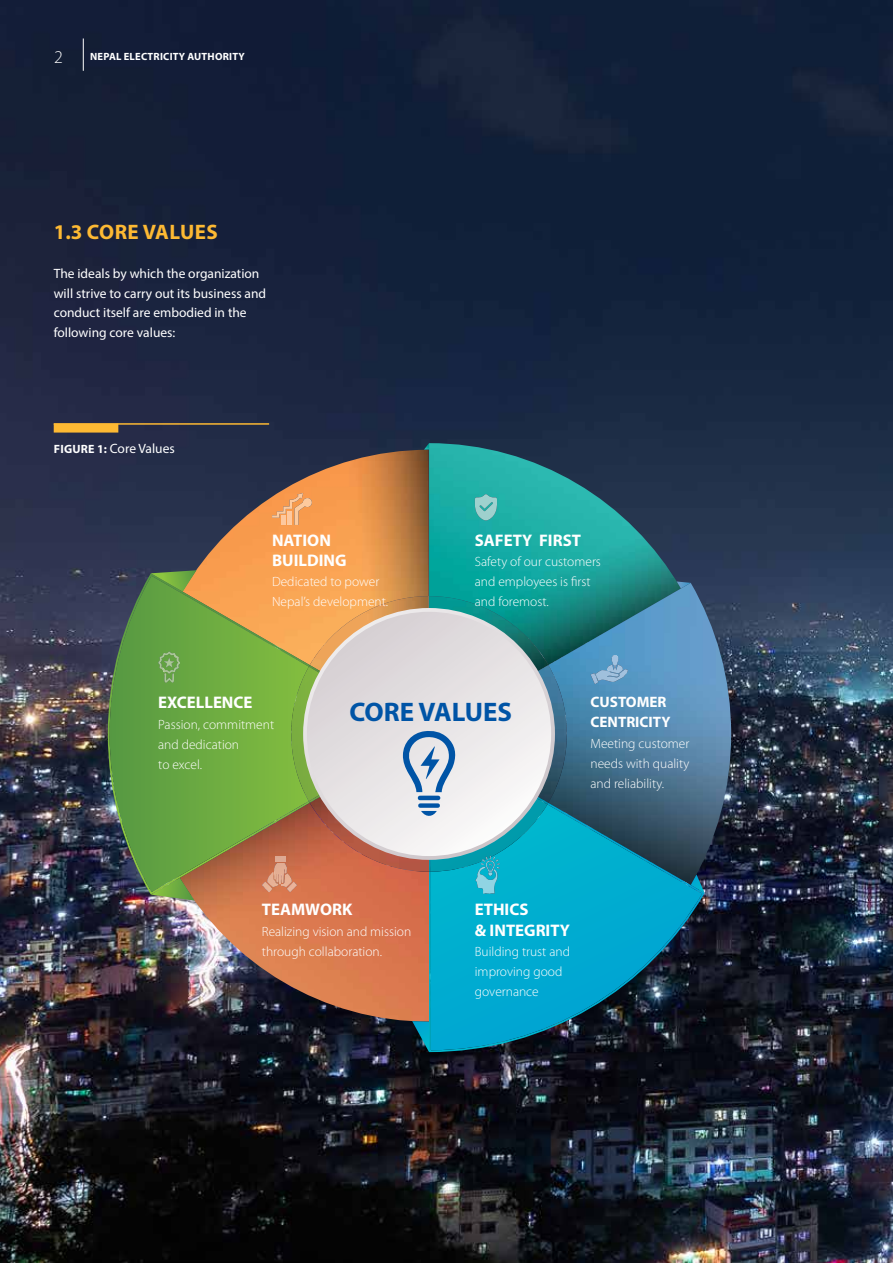
<style>
.page{position:relative;width:893px;height:1263px;background:#fff}
.page>*{position:absolute;margin:0;border:0;box-sizing:border-box;transform-origin:0 0}
.t1{font:700 26.85px "Myriad Pro";color:#0054a6}
.t2{font:700 21px "Myriad Pro";letter-spacing:.02em;color:#fdb933}
.t3{font:300 18px "Myriad Pro";color:#fff}
.t4{font:700 16.8px/20.1px "Myriad Pro";color:#fff}
.t5{font:700 15.15px/20.1px "Myriad Pro";color:#fff}
.t6{font:300 13.5px/20.1px "Myriad Pro";color:#fff}
.t7{font:13.5px/19.5px "Myriad Pro";color:#fff}
.t8{font:700 10.5px "Myriad Pro";letter-spacing:.02em;color:#fff}
.s1{font-weight:700;font-size:12px}
</style>
<div class="page">
<img style="left:0;top:0;width:893px;height:1263px">
<img style="left:182px;top:450px;width:247px;height:146px">
<img style="left:180px;top:872px;width:249px;height:150px">
<img style="left:429px;top:443px;width:252px;height:153px">
<svg style="left:424px;top:443px;width:5px;height:7px"></svg>
<svg style="left:108px;top:573px;width:202px;height:321px;background:#8e6a51"></svg>
<svg style="left:110px;top:576px;width:199px;height:316px;background:#7d9a45"></svg>
<svg style="left:151px;top:570px;width:45px;height:22px"></svg>
<svg style="left:151px;top:878px;width:43px;height:22px"></svg>
<img style="left:548px;top:583px;width:183px;height:302px">
<svg style="left:677px;top:581px;width:14px;height:7px"></svg>
<svg style="left:429px;top:803px;width:276px;height:249px;background:#144251"></svg>
<svg style="left:431px;top:804px;width:271px;height:246px;background:#0983a1"></svg>
<svg style="left:412px;top:1021px;width:17px;height:31px"></svg>
<svg style="left:691px;top:874px;width:14px;height:19px"></svg>
<img style="left:457px;top:596px;width:91px;height:276px">
<img style="left:309px;top:665px;width:258px;height:138px">
<img style="left:291px;top:667px;width:19px;height:134px">
<img style="left:457px;top:780px;width:90px;height:92px">
<svg style="left:303px;top:608px;width:252px;height:252px;background:#cfcfd1"></svg>
<div style="left:307px;top:612px;width:244px;height:244px;background:linear-gradient(to bottom,#ded9dc,#fdfdfc);border-radius:122px"></div>
<svg style="left:310px;top:596px;width:147px;height:276px;background:#d4c6bf"></svg>
<img style="left:475px;top:494px;width:22px;height:26px">
<img style="left:595px;top:669px;width:33px;height:13px">
<img style="left:607px;top:655px;width:16px;height:18px">
<svg style="left:590px;top:673px;width:8px;height:11px"></svg>
<img style="left:274px;top:863px;width:13px;height:21px">
<img style="left:267px;top:872px;width:11px;height:15px">
<img style="left:281px;top:873px;width:11px;height:14px">
<svg style="left:287px;top:882px;width:10px;height:10px"></svg>
<svg style="left:262px;top:882px;width:10px;height:10px"></svg>
<svg style="left:275px;top:857px;width:11px;height:5px"></svg>
<svg style="left:475px;top:856px;width:25px;height:37px"></svg>
<img style="left:294px;top:498px;width:18px;height:27px">
<img style="left:272px;top:493px;width:31px;height:25px">
<img style="left:288px;top:511px;width:4px;height:14px">
<svg style="left:282px;top:516px;width:4px;height:9px"></svg>
<svg style="left:158px;top:652px;width:22px;height:30px"></svg>
<div style="left:54px;top:424px;width:64px;height:9px;background:#fdb933"></div>
<hr style="left:54px;top:423px;width:215px;height:2px;background:#fdb933">
<hr style="left:83px;top:38px;width:1px;height:33px;background:#fff">
<h3 class="t3" style="left:54px;top:47px;width:10px">2</h3>
<p class="t8" style="left:90px;top:50px;width:156px">NEPAL ELECTRICITY AUTHORITY</p>
<h2 class="t2" style="left:54px;top:218px;width:166px">1.3 CORE VALUES</h2>
<p class="t7" style="left:54px;top:264px;width:214px">The ideals by which the organization will strive to carry out its business and conduct itself are embodied in the following core values:</p>
<p class="t7" style="left:54px;top:439px;width:122px"><span class="s1">FIGURE 1:</span> Core Values</p>
<p class="t4" style="left:272px;top:530px;width:76px">NATION<br>BUILDING</p>
<p class="t6" style="left:272px;top:572px;width:118px">Dedicated to power<br>Nepal’s development.</p>
<p class="t4" style="left:475px;top:530px;width:108px">SAFETY FIRST</p>
<p class="t6" style="left:475px;top:552px;width:128px">Safety of our customers and employees is first and foremost.</p>
<p class="t4" style="left:158px;top:692px;width:96px">EXCELLENCE</p>
<p class="t6" style="left:158px;top:714px;width:117px">Passion, commitment and dedication<br>to excel.</p>
<h1 class="t1" style="left:349px;top:694px;width:164px">CORE VALUES</h1>
<p class="t5" style="left:590px;top:691px;width:81px">CUSTOMER<br>CENTRICITY</p>
<p class="t6" style="left:590px;top:733px;width:100px;text-align:justify">Meeting customer needs with quality and reliability.</p>
<p class="t4" style="left:262px;top:899px;width:92px">TEAMWORK</p>
<p class="t6" style="left:262px;top:921px;width:151px">Realizing vision and mission through collaboration.</p>
<p class="t4" style="left:475px;top:899px;width:97px">ETHICS<br>&amp; INTEGRITY</p>
<p class="t6" style="left:475px;top:941px;width:97px">Building trust and improving good governance</p>
</div>
